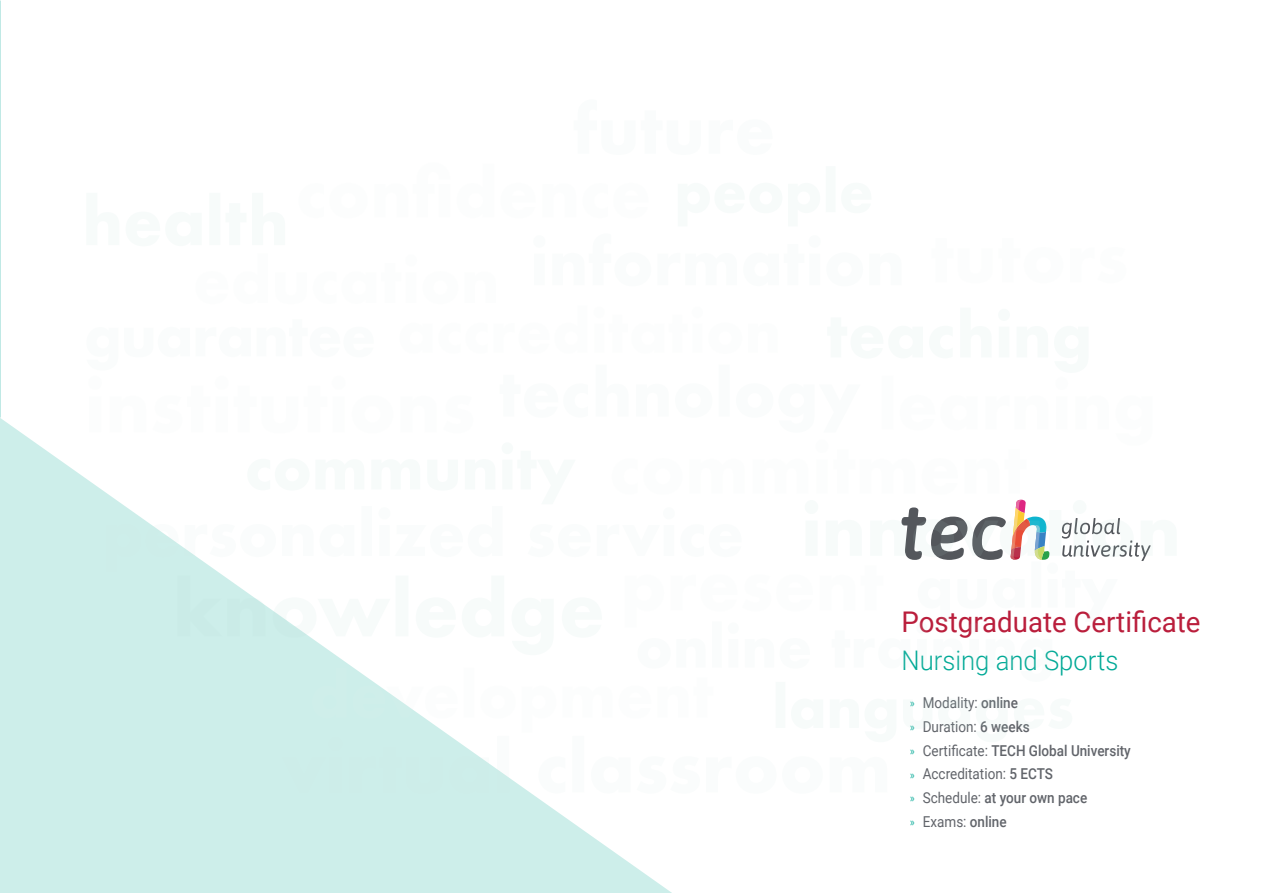
<style>
.page{position:relative;width:1263px;height:893px;background:#fff}
.page>*{position:absolute;margin:0;border:0;box-sizing:border-box;transform-origin:0 0}
.t1{font:28.5px "Roboto";color:#ba1e3c}
.t2{font:300 27px "Roboto";color:#00a996;scale:.95 1}
.t3{font:15px/23.7px "Roboto";color:#61646a;scale:.9 1}
.s1{font-family:"Myriad Pro";font-size:12px;color:#00a996}
.s2{font-weight:500}
</style>
<div class="page">
<svg style="left:0;top:418px;width:672px;height:475px;background:#d2efec"></svg>
<svg style="left:86px;top:418px;width:1065px;height:376px"></svg>
<h1 class="t1" style="left:901px;top:602px;width:301px">Postgraduate Certificate</h1>
<h2 class="t2" style="left:901px;top:641px;width:230px">Nursing and Sports</h2>
<p class="t3" style="left:910px;top:690px;width:247px"><span class="s1">»</span> Modality: <span class="s2">online<br></span><span class="s1">»</span> Duration: <span class="s2">6 weeks<br></span><span class="s1">»</span> Certificate: <span class="s2">TECH Global University </span><span class="s1">»</span> Accreditation: <span class="s2">5 ECTS<br></span><span class="s1">»</span> Schedule: <span class="s2">at your own pace<br></span><span class="s1">»</span> Exams: <span class="s2">online</span></p>
</div>
